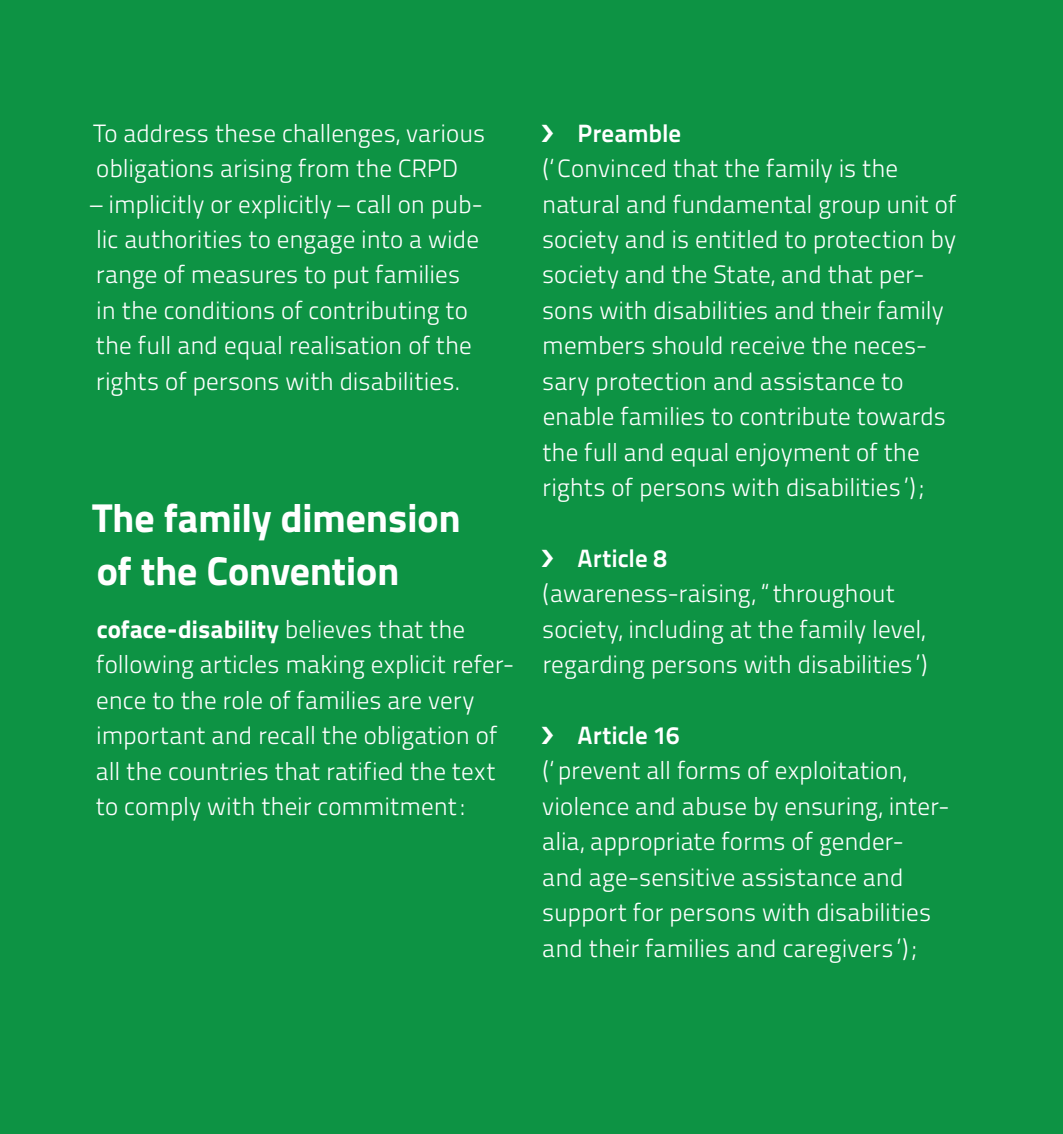
<style>
.page{position:relative;width:1063px;height:1134px;background:#0d9344}
.page>*{position:absolute;margin:0;border:0;box-sizing:border-box;transform-origin:0 0}
.t1{font:40px/53px "Titillium Text 25 L 999 wt";letter-spacing:-.01em;color:#fff}
.t2{font:25px/35.5px "Titillium Text 25 L 250 wt";color:#fff}
.t3{font:25px "Titillium Text 25 L 999 wt";color:#fff}
.t4{font:25px "Titillium Text 25 L 800 wt";color:#fff}
.s1{font-family:"Titillium Text 25 L 250 wt"}
</style>
<div class="page">
<p class="t2" style="left:94px;top:114px;width:393px">To address these challenges, various obligations arising from the CRPD</p>
<p class="t2" style="left:90px;top:185px;width:394px">– implicitly or explicitly – call on pub&shy;lic authorities to engage into a wide range of measures to put families<br>in the conditions of contributing to the full and equal realisation of the rights of persons with disabilities.</p>
<h1 class="t1" style="left:93px;top:488px;width:370px">The family dimension of the Convention</h1>
<p class="t3" style="left:97px;top:609px;width:370px">coface-disability <span class="s1">believes that the</span></p>
<p class="t2" style="left:96px;top:645px;width:420px">following articles making explicit refer&shy;ence to the role of families are very important and recall the obligation of all the countries that ratified the text to comply with their commitment:</p>
<p class="t4" style="left:578px;top:114px;width:105px">Preamble</p>
<p class="t2" style="left:542px;top:149px;width:416px">(‘Convinced that the family is the natural and fundamental group unit of society and is entitled to protection by society and the State, and that per&shy;sons with disabilities and their family members should receive the neces&shy;sary protection and assistance to enable families to contribute towards the full and equal enjoyment of the rights of persons with disabilities ’);</p>
<p class="t4" style="left:578px;top:539px;width:91px">Article 8</p>
<p class="t2" style="left:542px;top:574px;width:387px">(awareness-raising, “throughout society, including at the family level, regarding persons with disabilities ’)</p>
<p class="t4" style="left:578px;top:716px;width:103px">Article 16</p>
<p class="t2" style="left:542px;top:752px;width:409px">(‘prevent all forms of exploitation, violence and abuse by ensuring, inter&shy;alia, appropriate forms of gender&shy;and age-sensitive assistance and support for persons with disabilities and their families and caregivers ’);</p>
</div>
